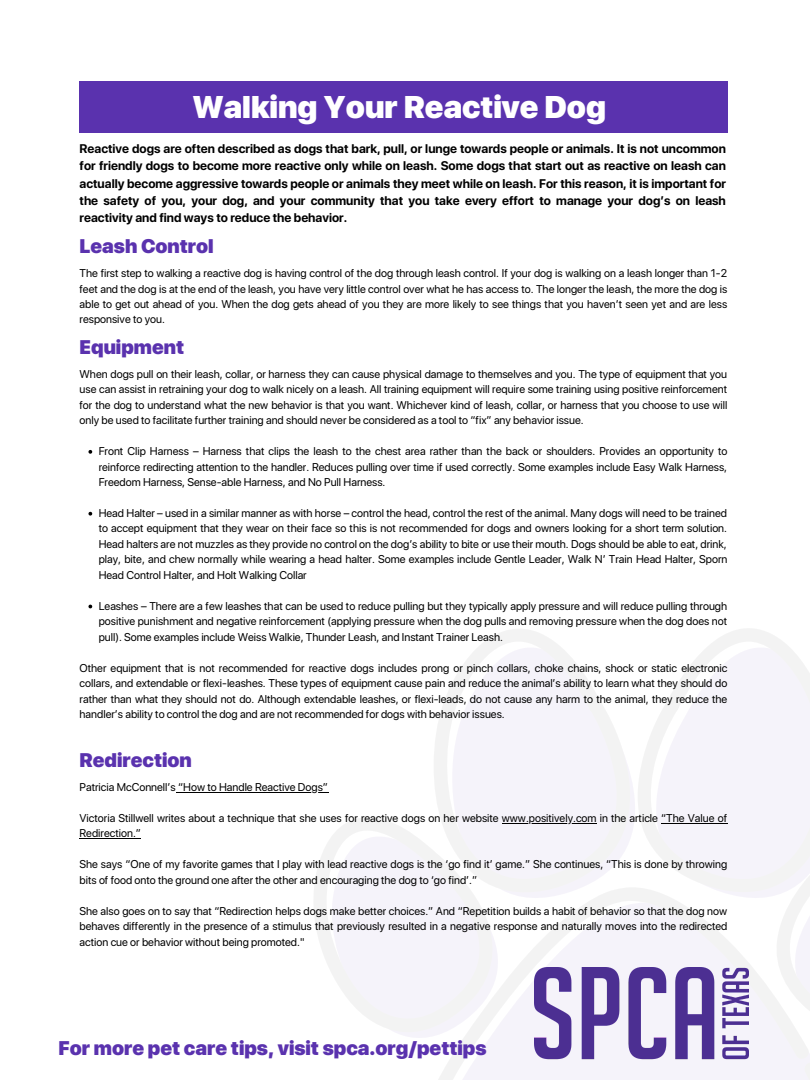
<style>
.page{position:relative;width:810px;height:1080px;background:#fff}
.page>*{position:absolute;margin:0;border:0;box-sizing:border-box;transform-origin:0 0}
.t1{font:900 31.25px "SF Pro Display";color:#fff}
.t2{font:900 19.69px "SF Pro Display";color:#5a32ae}
.t3{font:900 19.62px "SF Pro Display";color:#5a32ae}
.t4{font:700 12.5px/17.4px "SF Pro Display";color:#000;text-align:justify}
.t5{font:11.25px/15.5px "SF Pro Display";color:#000;text-align:justify}
</style>
<div class="page">
<div style="left:79px;top:81px;width:649px;height:52px;background:#5a32ae"></div>
<svg style="left:314px;top:818px;width:117px;height:216px;fill:#f5f3fa"></svg>
<svg style="left:431px;top:629px;width:204px;height:258px;fill:#f5f3fa"></svg>
<svg style="left:638px;top:629px;width:172px;height:258px;fill:#f5f3fa"></svg>
<div style="left:745px;top:809px;width:65px;height:78px;background:#f5f3fa"></div>
<svg style="left:413px;top:887px;width:397px;height:193px;fill:#f5f3fa"></svg>
<img style="left:535px;top:967px;width:213px;height:93px">
<hr style="left:176px;top:792px;width:152px;height:1px;background:#000">
<hr style="left:502px;top:823px;width:95px;height:1px;background:#000">
<hr style="left:661px;top:823px;width:66px;height:1px;background:#000">
<hr style="left:80px;top:838px;width:61px;height:1px;background:#000">
<svg style="left:88px;top:450px;width:4px;height:4px"></svg>
<svg style="left:88px;top:512px;width:4px;height:4px"></svg>
<svg style="left:88px;top:605px;width:4px;height:3px"></svg>
<h1 class="t1" style="left:192px;top:88px;width:415px">Walking Your Reactive Dog</h1>
<p class="t4" style="left:80px;top:140px;width:648px">Reactive dogs are often described as dogs that bark, pull, or lunge towards people or animals. It is not uncommon for friendly dogs to become more reactive only while on leash. Some dogs that start out as reactive on leash can actually become aggressive towards people or animals they meet while on leash. For this reason, it is important for the safety of you, your dog, and your community that you take every effort to manage your dogʼs on leash reactivity and find ways to reduce the behavior.</p>
<h3 class="t3" style="left:80px;top:234px;width:136px">Leash Control</h3>
<p class="t5" style="left:80px;top:265px;width:649px">The first step to walking a reactive dog is having control of the dog through leash control. If your dog is walking on a leash longer than 1-2 feet and the dog is at the end of the leash, you have very little control over what he has access to. The longer the leash, the more the dog is able to get out ahead of you. When the dog gets ahead of you they are more likely to see things that you havenʼt seen yet and are less responsive to you.</p>
<h3 class="t3" style="left:80px;top:335px;width:106px">Equipment</h3>
<p class="t5" style="left:80px;top:366px;width:649px">When dogs pull on their leash, collar, or harness they can cause physical damage to themselves and you. The type of equipment that you use can assist in retraining your dog to walk nicely on a leash. All training equipment will require some training using positive reinforcement for the dog to understand what the new behavior is that you want. Whichever kind of leash, collar, or harness that you choose to use will only be used to facilitate further training and should never be considered as a tool to “fix” any behavior issue.</p>
<p class="t5" style="left:99px;top:443px;width:630px">Front Clip Harness – Harness that clips the leash to the chest area rather than the back or shoulders. Provides an opportunity to reinforce redirecting attention to the handler. Reduces pulling over time if used correctly. Some examples include Easy Walk Harness, Freedom Harness, Sense-able Harness, and No Pull Harness.</p>
<p class="t5" style="left:99px;top:505px;width:630px">Head Halter – used in a similar manner as with horse – control the head, control the rest of the animal. Many dogs will need to be trained to accept equipment that they wear on their face so this is not recommended for dogs and owners looking for a short term solution.<br>Head halters are not muzzles as they provide no control on the dogʼs ability to bite or use their mouth. Dogs should be able to eat, drink, play, bite, and chew normally while wearing a head halter. Some examples include Gentle Leader, Walk Nʼ Train Head Halter, Sporn Head Control Halter, and Holt Walking Collar</p>
<p class="t5" style="left:99px;top:598px;width:630px">Leashes – There are a few leashes that can be used to reduce pulling but they typically apply pressure and will reduce pulling through positive punishment and negative reinforcement (applying pressure when the dog pulls and removing pressure when the dog does not pull). Some examples include Weiss Walkie, Thunder Leash, and Instant Trainer Leash.</p>
<p class="t5" style="left:80px;top:660px;width:649px">Other equipment that is not recommended for reactive dogs includes prong or pinch collars, choke chains, shock or static electronic collars, and extendable or flexi-leashes. These types of equipment cause pain and reduce the animalʼs ability to learn what they should do rather than what they should not do. Although extendable leashes, or flexi-leads, do not cause any harm to the animal, they reduce the handlerʼs ability to control the dog and are not recommended for dogs with behavior issues.</p>
<h3 class="t3" style="left:80px;top:748px;width:114px">Redirection</h3>
<p class="t5" style="left:80px;top:779px;width:250px">Patricia McConnellʼs “How to Handle Reactive Dogs”</p>
<p class="t5" style="left:80px;top:810px;width:649px">Victoria Stillwell writes about a technique that she uses for reactive dogs on her website www.positively.com in the article “The Value of<br>Redirection.”</p>
<p class="t5" style="left:80px;top:857px;width:649px">She says “One of my favorite games that I play with lead reactive dogs is the ‘go find itʼ game.” She continues, “This is done by throwing bits of food onto the ground one after the other and encouraging the dog to ‘go findʼ.”</p>
<p class="t5" style="left:80px;top:903px;width:649px">She also goes on to say that “Redirection helps dogs make better choices.” And “Repetition builds a habit of behavior so that the dog now behaves differently in the presence of a stimulus that previously resulted in a negative response and naturally moves into the redirected action cue or behavior without being promoted."</p>
<h2 class="t2" style="left:59px;top:1037px;width:429px">For more pet care tips, visit spca.org/pettips</h2>
</div>
